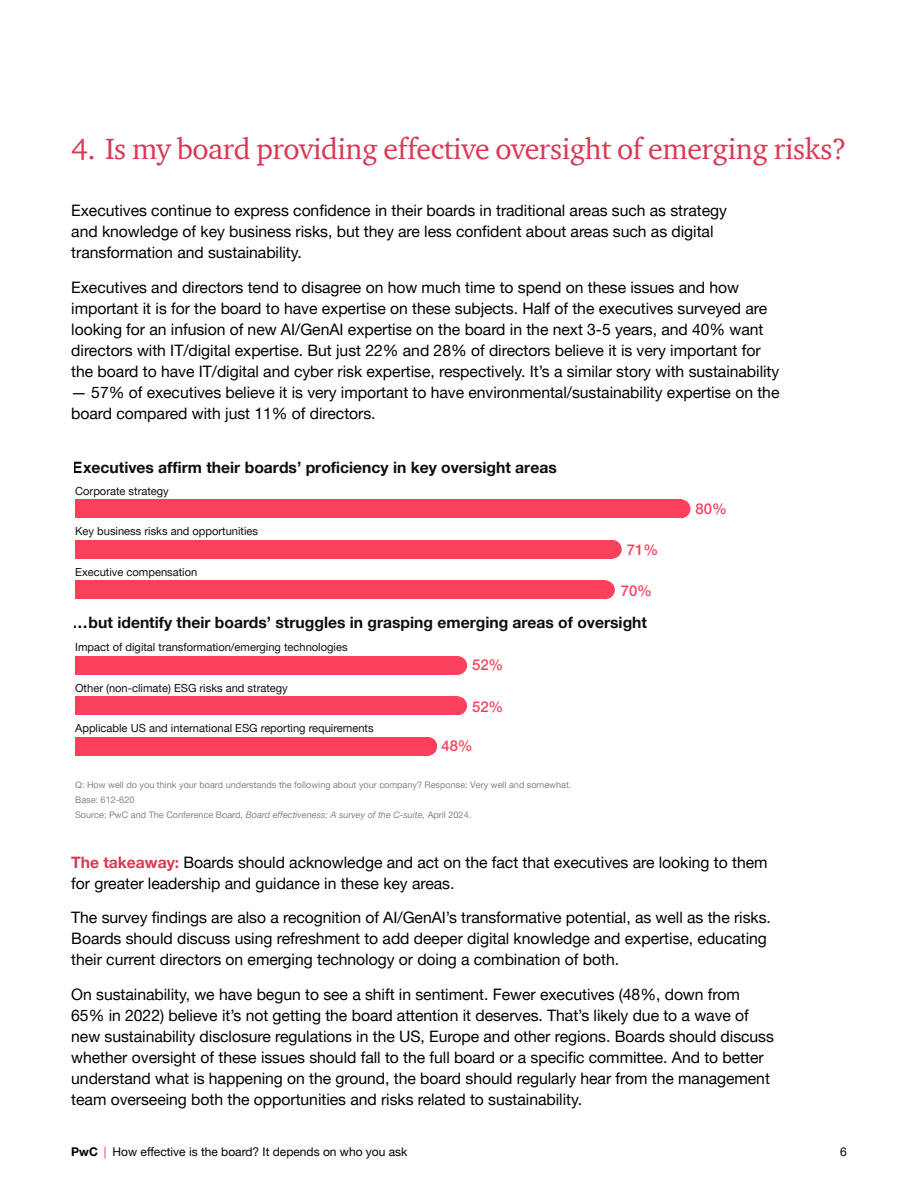
<style>
.page{position:relative;width:918px;height:1188px;background:#fff}
.page>*{position:absolute;margin:0;border:0;box-sizing:border-box;transform-origin:0 0}
.t1{font:30px "ITC Charter Com";letter-spacing:-.015em;color:#d93954}
.t2{font:15.75px/21px "Helvetica Neue LT Pro";letter-spacing:-.005em;color:#000}
.t3{font:700 15.6px "Helvetica Neue LT Pro";color:#000}
.t4{font:500 14.85px "Helvetica Neue LT Pro";color:#fb3654}
.t5{font:12px "Helvetica Neue LT Pro";color:#000}
.t6{font:11.1px "Helvetica Neue LT Pro";color:#000}
.t7{font:9.15px/14.9px "Helvetica Neue LT Pro";color:#7d7d7d}
.s1{font-style:italic}
.s2{font-weight:700;color:#d93954}
.s3{font-weight:700}
.s4{color:#d93954}
</style>
<div class="page">
<svg style="left:672px;top:499px;width:19px;height:19px"></svg>
<svg style="left:448px;top:656px;width:19px;height:19px"></svg>
<svg style="left:448px;top:696px;width:19px;height:19px"></svg>
<svg style="left:419px;top:737px;width:18px;height:19px"></svg>
<svg style="left:603px;top:540px;width:19px;height:19px"></svg>
<svg style="left:596px;top:580px;width:19px;height:19px"></svg>
<div style="left:75px;top:499px;width:606px;height:19px;background:#fb405c"></div>
<div style="left:75px;top:540px;width:538px;height:19px;background:#fb405c"></div>
<div style="left:75px;top:580px;width:531px;height:19px;background:#fb405c"></div>
<div style="left:75px;top:656px;width:383px;height:19px;background:#fb405c"></div>
<div style="left:75px;top:696px;width:383px;height:19px;background:#fb405c"></div>
<div style="left:75px;top:737px;width:353px;height:19px;background:#fb405c"></div>
<h1 class="t1" style="left:71px;top:130px;width:777px">4. Is my board providing effective oversight of emerging risks?</h1>
<p class="t2" style="left:71px;top:200px;width:657px">Executives continue to express confidence in their boards in traditional areas such as strategy and knowledge of key business risks, but they are less confident about areas such as digital transformation and sustainability.</p>
<p class="t2" style="left:71px;top:276px;width:710px">Executives and directors tend to disagree on how much time to spend on these issues and how important it is for the board to have expertise on these subjects. Half of the executives surveyed are looking for an infusion of new AI/GenAI expertise on the board in the next 3-5 years, and 40% want directors with IT/digital expertise. But just 22% and 28% of directors believe it is very important for the board to have IT/digital and cyber risk expertise, respectively. It’s a similar story with sustainability</p>
<p class="t2" style="left:71px;top:381px;width:710px">— 57% of executives believe it is very important to have environmental/sustainability expertise on the board compared with just 11% of directors.</p>
<p class="t3" style="left:73px;top:458px;width:485px">Executives affirm their boards’ proficiency in key oversight areas</p>
<p class="t6" style="left:75px;top:484px;width:95px">Corporate strategy</p>
<p class="t6" style="left:75px;top:524px;width:184px">Key business risks and opportunities</p>
<p class="t6" style="left:75px;top:565px;width:124px">Executive compensation</p>
<p class="t4" style="left:627px;top:541px;width:33px">71%</p>
<p class="t4" style="left:621px;top:582px;width:33px">70%</p>
<p class="t3" style="left:73px;top:613px;width:576px">…but identify their boards’ struggles in grasping emerging areas of oversight</p>
<p class="t6" style="left:75px;top:640px;width:274px">Impact of digital transformation/emerging technologies</p>
<p class="t6" style="left:75px;top:681px;width:214px">Other (non-climate) ESG risks and strategy</p>
<p class="t6" style="left:75px;top:721px;width:300px">Applicable US and international ESG reporting requirements</p>
<p class="t4" style="left:472px;top:656px;width:33px">52%</p>
<p class="t4" style="left:472px;top:697px;width:33px">52%</p>
<p class="t4" style="left:441px;top:737px;width:33px">48%</p>
<p class="t7" style="left:75px;top:777px;width:498px">Q: How well do you think your board understands the following about your company? Response: Very well and somewhat.<br>Base: 612-620<br>Source: PwC and The Conference Board, <span class="s1">Board effectiveness: A survey of the C-suite,</span> April 2024.</p>
<p class="t4" style="left:696px;top:500px;width:33px">80%</p>
<p class="t2" style="left:71px;top:851px;width:698px"><span class="s2">The takeaway:</span> Boards should acknowledge and act on the fact that executives are looking to them for greater leadership and guidance in these key areas.</p>
<p class="t2" style="left:71px;top:907px;width:701px">The survey findings are also a recognition of AI/GenAI’s transformative potential, as well as the risks.<br>Boards should discuss using refreshment to add deeper digital knowledge and expertise, educating their current directors on emerging technology or doing a combination of both.</p>
<p class="t2" style="left:71px;top:983px;width:704px">On sustainability, we have begun to see a shift in sentiment. Fewer executives (48%, down from 65% in 2022) believe it’s not getting the board attention it deserves. That’s likely due to a wave of new sustainability disclosure regulations in the US, Europe and other regions. Boards should discuss whether oversight of these issues should fall to the full board or a specific committee. And to better understand what is happening on the ground, the board should regularly hear from the management team overseeing both the opportunities and risks related to sustainability.</p>
<p class="t5" style="left:71px;top:1144px;width:338px"><span class="s3">PwC</span> <span class="s4">|</span> How effective is the board? It depends on who you ask</p>
<p class="t5" style="left:840px;top:1144px;width:8px">6</p>
</div>
